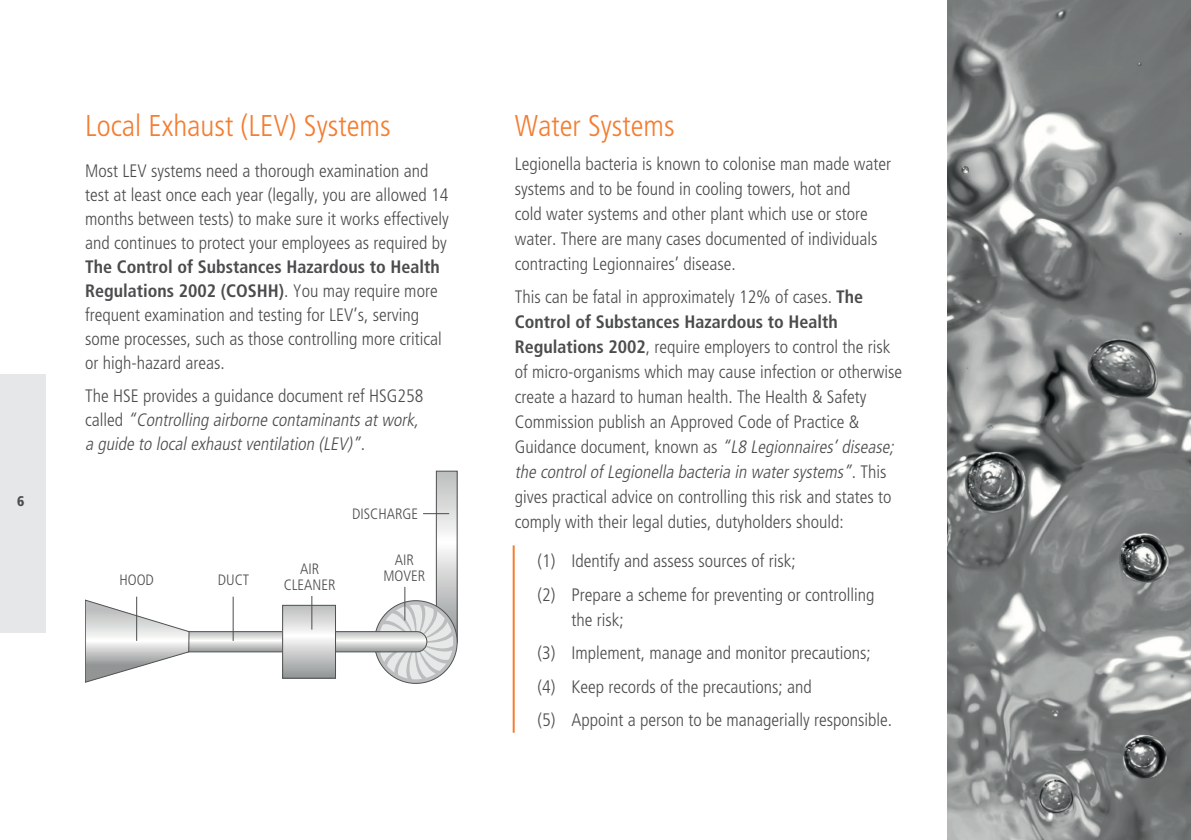
<style>
.page{position:relative;width:1191px;height:840px;background:#fff}
.page>*{position:absolute;margin:0;border:0;box-sizing:border-box;transform-origin:0 0}
.t1{font:300 condensed 30px "Frutiger";color:#f47d31}
.t2{font:300 condensed 18px/25px "Frutiger";color:#4b4c4d}
.t3{font:italic 300 condensed 18px/24px "Frutiger";color:#4b4c4d;text-align:justify}
.t4{font:300 condensed 15px/16px "Frutiger";color:#4b4c4d;text-align:center}
.t5{font:900 condensed 14px "Frutiger";color:#4b4c4d}
.s1{font-weight:700}
.s2{font-style:normal}
.s3{font-style:italic}
</style>
<div class="page">
<div style="left:0;top:374px;width:45px;height:258px;background:#e6e7e9"></div>
<hr style="left:512px;top:545px;width:2px;height:187px;background:#f47d31">
<img style="left:947px;top:0;width:244px;height:839px">
<svg style="left:438px;top:472px;width:17px;height:155px"></svg>
<div style="left:436px;top:470px;width:21px;height:172px;border:1px solid #4f5152"></div>
<svg style="left:85px;top:599px;width:368px;height:83px"></svg>
<hr style="left:136px;top:596px;width:1px;height:44px;background:#4b4c4d">
<hr style="left:233px;top:596px;width:1px;height:44px;background:#4b4c4d">
<hr style="left:311px;top:595px;width:1px;height:34px;background:#4b4c4d">
<hr style="left:404px;top:586px;width:1px;height:34px;background:#4b4c4d">
<svg style="left:423px;top:513px;width:26px;height:1px"></svg>
<p class="t5" style="left:17px;top:492px;width:9px">6</p>
<h1 class="t1" style="left:85px;top:108px;width:307px">Local Exhaust (LEV) Systems</h1>
<p class="t2" style="left:85px;top:159px;width:365px;line-height:24px">Most LEV systems need a thorough examination and test at least once each year (legally, you are allowed 14 months between tests) to make sure it works effectively and continues to protect your employees as required by</p>
<p class="t2" style="left:85px;top:255px;width:358px;line-height:24px"><span class="s1">The Control of Substances Hazardous to Health Regulations 2002 (COSHH)</span>. You may require more frequent examination and testing for LEV’s, serving some processes, such as those controlling more critical or high-hazard areas.</p>
<p class="t3" style="left:85px;top:383px;width:340px"><span class="s2">The HSE provides a guidance document ref HSG258 c a l l e d</span> “Controlling airborne contaminantsatwork, a guide to localexhaustventilation (LEV)”<span class="s2">.</span></p>
<p class="t4" style="left:352px;top:505px;width:67px">DISCHARGE</p>
<p class="t4" style="left:119px;top:572px;width:36px">HOOD</p>
<p class="t4" style="left:218px;top:572px;width:33px">DUCT</p>
<p class="t4" style="left:284px;top:560px;width:53px">AIR<br>CLEANER</p>
<p class="t4" style="left:383px;top:551px;width:43px">AIR<br>MOVER</p>
<h1 class="t1" style="left:514px;top:108px;width:162px">Water Systems</h1>
<p class="t2" style="left:514px;top:151px;width:378px">Legionella bacteria is known to colonise man made water systems and to be found in cooling towers, hot and<br>cold water systems and other plant which use or store water. There are many cases documented of individuals contracting Legionnaires’ disease.</p>
<p class="t2" style="left:514px;top:284px;width:389px">This can be fatal in approximately 12% of cases. <span class="s1">The Control of Substances Hazardous to Health Regulations 2002</span>, require employers to control the risk of micro-organisms which may cause infection or otherwise create a hazard to human health. The Health &amp; Safety Commission publish an Approved Code of Practice &amp;<br>G u i d a n ce d oc u m e n t, kn own a s <span class="s3">“L8 Legionnaires’disease; the controlofLegionella bacteria in watersystems”</span>. T h i s gives practical advice on controlling this risk and states to comply with their legal duties, dutyholders should:</p>
<p class="t2" style="left:537px;top:544px;width:339px;line-height:33.4px">(1) Identify and assess sources of risk;<br>(2) Prepare a scheme for preventing or controlling</p>
<p class="t2" style="left:537px;top:603px;width:356px;line-height:33.4px;text-indent:34px">the risk;<br>(3) Implement, manage and monitor precautions; (4) Keep records of the precautions; and<br>(5) Appoint a person to be managerially responsible.</p>
</div>
